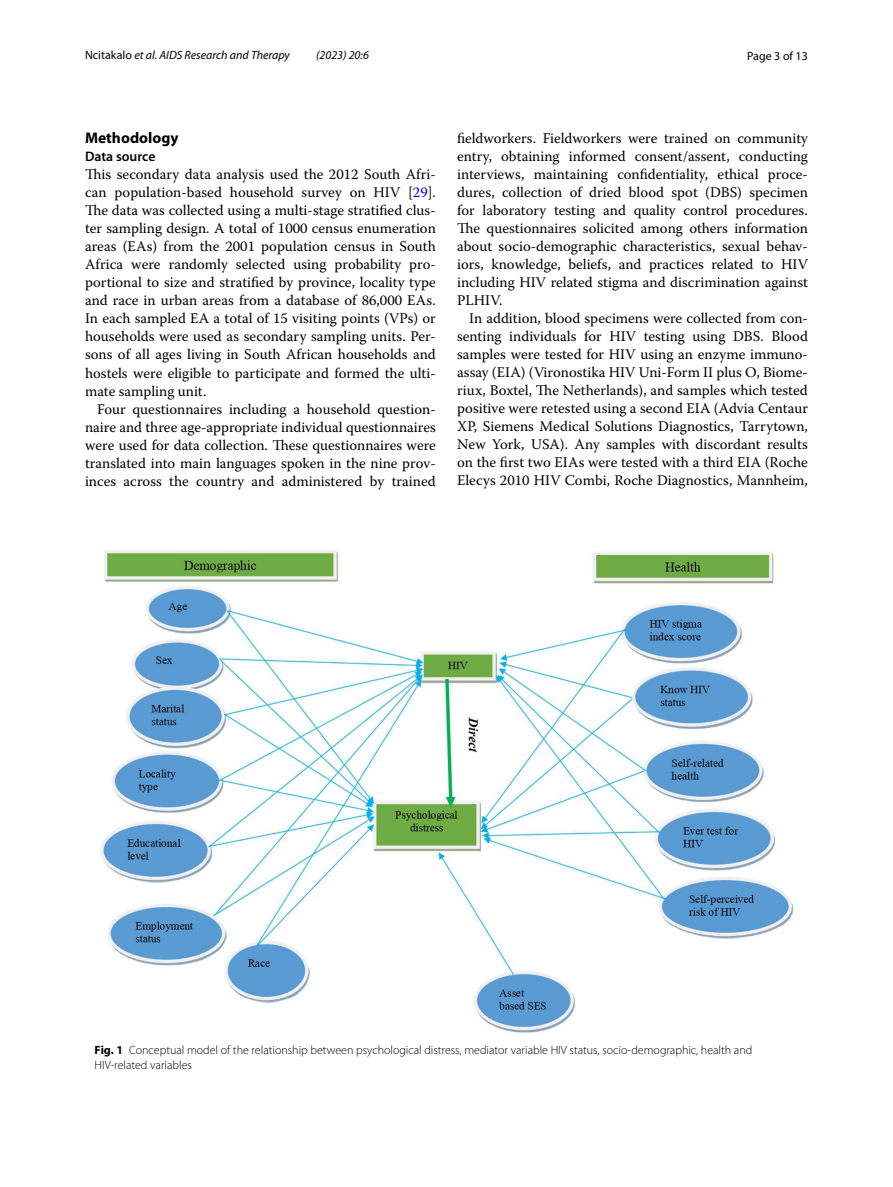
<style>
.page{position:relative;width:893px;height:1187px;background:#fff}
.page>*{position:absolute;margin:0;border:0;box-sizing:border-box;transform-origin:0 0}
.t1{font:700 15.45px "Myriad Pro";color:#000}
.t2{font:14.7px/18px "Warnock Pro";color:#000;text-align:justify}
.t3{font:600 13.8px "Myriad Pro";color:#000}
.t4{font:300 12px/15px "Myriad Pro";color:#000}
.t5{font:italic 12px "Myriad Pro";color:#000}
.t6{font:12px "Myriad Pro";color:#000}
.s1{font-style:normal}
.s2{color:#00f}
.s3{font-weight:700}
</style>
<div class="page">
<img style="left:100px;top:550px;width:694px;height:483px">
<p class="t5" style="left:85px;top:48px;width:206px"><span class="s1">Ncitakalo</span> et al. AIDS Research and Therapy</p>
<p class="t5" style="left:316px;top:48px;width:54px">(2023) 20:6</p>
<p class="t6" style="left:747px;top:48px;width:62px">Page 3 of 13</p>
<p class="t1" style="left:85px;top:128px;width:95px">Methodology</p>
<p class="t3" style="left:85px;top:148px;width:72px">Data source</p>
<p class="t2" style="left:85px;top:165px;width:352px">This secondary data analysis used the 2012 South Afri&shy;can population-based household survey on HIV [<span class="s2">29</span>].<br>The data was collected using a multi-stage stratified clus&shy;ter sampling design. A total of 1000 census enumeration areas (EAs) from the 2001 population census in South Africa were randomly selected using probability pro&shy;portional to size and stratified by province, locality type and race in urban areas from a database of 86,000 EAs.<br>In each sampled EA a total of 15 visiting points (VPs) or households were used as secondary sampling units. Per&shy;sons of all ages living in South African households and hostels were eligible to participate and formed the ulti&shy;mate sampling unit.</p>
<p class="t2" style="left:85px;top:399px;width:352px;text-indent:12px">Four questionnaires including a household question&shy;naire and three age-appropriate individual questionnaires were used for data collection. These questionnaires were translated into main languages spoken in the nine prov&shy;inces across the country and administered by trained</p>
<p class="t2" style="left:457px;top:128px;width:352px">fieldworkers. Fieldworkers were trained on community entry, obtaining informed consent/assent, conducting interviews, maintaining confidentiality, ethical proce&shy;dures, collection of dried blood spot (DBS) specimen for laboratory testing and quality control procedures.<br>The questionnaires solicited among others information about socio-demographic characteristics, sexual behav&shy;iors, knowledge, beliefs, and practices related to HIV including HIV related stigma and discrimination against PLHIV.</p>
<p class="t2" style="left:457px;top:308px;width:352px;text-indent:12px">In addition, blood specimens were collected from con&shy;senting individuals for HIV testing using DBS. Blood samples were tested for HIV using an enzyme immuno&shy;assay (EIA) (Vironostika HIV Uni-Form II plus O, Biome&shy;riux, Boxtel, The Netherlands), and samples which tested positive were retested using a second EIA (Advia Centaur XP, Siemens Medical Solutions Diagnostics, Tarrytown, New York, USA). Any samples with discordant results on the first two EIAs were tested with a third EIA (Roche Elecys 2010 HIV Combi, Roche Diagnostics, Mannheim,</p>
<p class="t4" style="left:95px;top:1042px;width:659px"><span class="s3">Fig. 1</span> Conceptual model of the relationship between psychological distress, mediator variable HIV status, socio-demographic, health and<br>HIV-related variables</p>
</div>
